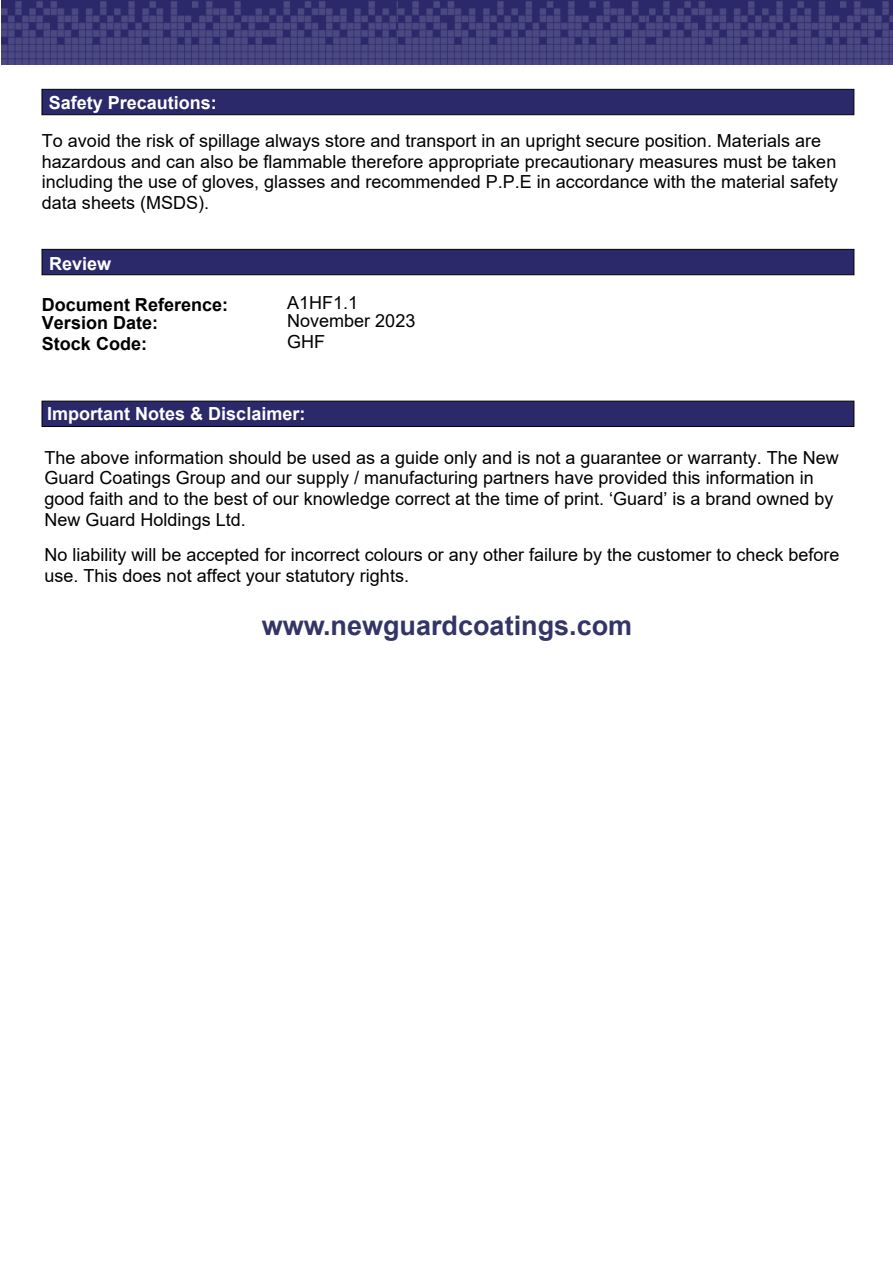
<style>
.page{position:relative;width:893px;height:1263px;background:#fff}
.page>*{position:absolute;margin:0;border:0;box-sizing:border-box;transform-origin:0 0}
.t1{font:700 27px "Arial";color:#343566}
.t2{font:18px/20.7px "Arial";color:#000}
.t3{font:700 18px "Arial";color:#fff}
.t4{font:700 18px/18px "Arial";color:#000}
</style>
<div class="page">
<div style="left:42px;top:89px;width:812px;height:26px;background:#2c296b;border:1px solid #000"></div>
<div style="left:42px;top:249px;width:812px;height:26px;background:#2c296b;border:1px solid #000"></div>
<div style="left:42px;top:401px;width:812px;height:26px;background:#2c296b;border:1px solid #000"></div>
<img style="left:1px;top:0;width:398px;height:64px">
<img style="left:399px;top:0;width:250px;height:64px">
<img style="left:649px;top:0;width:244px;height:64px">
<p class="t3" style="left:49px;top:96px;width:170px">Safety Precautions:</p>
<p class="t2" style="left:42px;top:132px;width:798px">To avoid the risk of spillage always store and transport in an upright secure position. Materials are hazardous and can also be flammable therefore appropriate precautionary measures must be taken including the use of gloves, glasses and recommended P.P.E in accordance with the material safety data sheets (MSDS).</p>
<p class="t3" style="left:49px;top:257px;width:64px">Review</p>
<p class="t4" style="left:42px;top:298px;width:188px">Document Reference:<br>Version Date:</p>
<p class="t4" style="left:42px;top:336px;width:107px">Stock Code:</p>
<p class="t2" style="left:287px;top:296px;width:130px;line-height:18px">A1HF1.1<br>November 2023</p>
<p class="t2" style="left:287px;top:333px;width:40px">GHF</p>
<p class="t3" style="left:47px;top:407px;width:260px">Important Notes &amp; Disclaimer:</p>
<p class="t2" style="left:44px;top:449px;width:796px">The above information should be used as a guide only and is not a guarantee or warranty. The New Guard Coatings Group and our supply / manufacturing partners have provided this information in good faith and to the best of our knowledge correct at the time of print. ‘Guard’ is a brand owned by New Guard Holdings Ltd.</p>
<p class="t2" style="left:44px;top:546px;width:797px">No liability will be accepted for incorrect colours or any other failure by the customer to check before use. This does not affect your statutory rights.</p>
<h1 class="t1" style="left:262px;top:615px;width:372px">www.newguardcoatings.com</h1>
</div>
